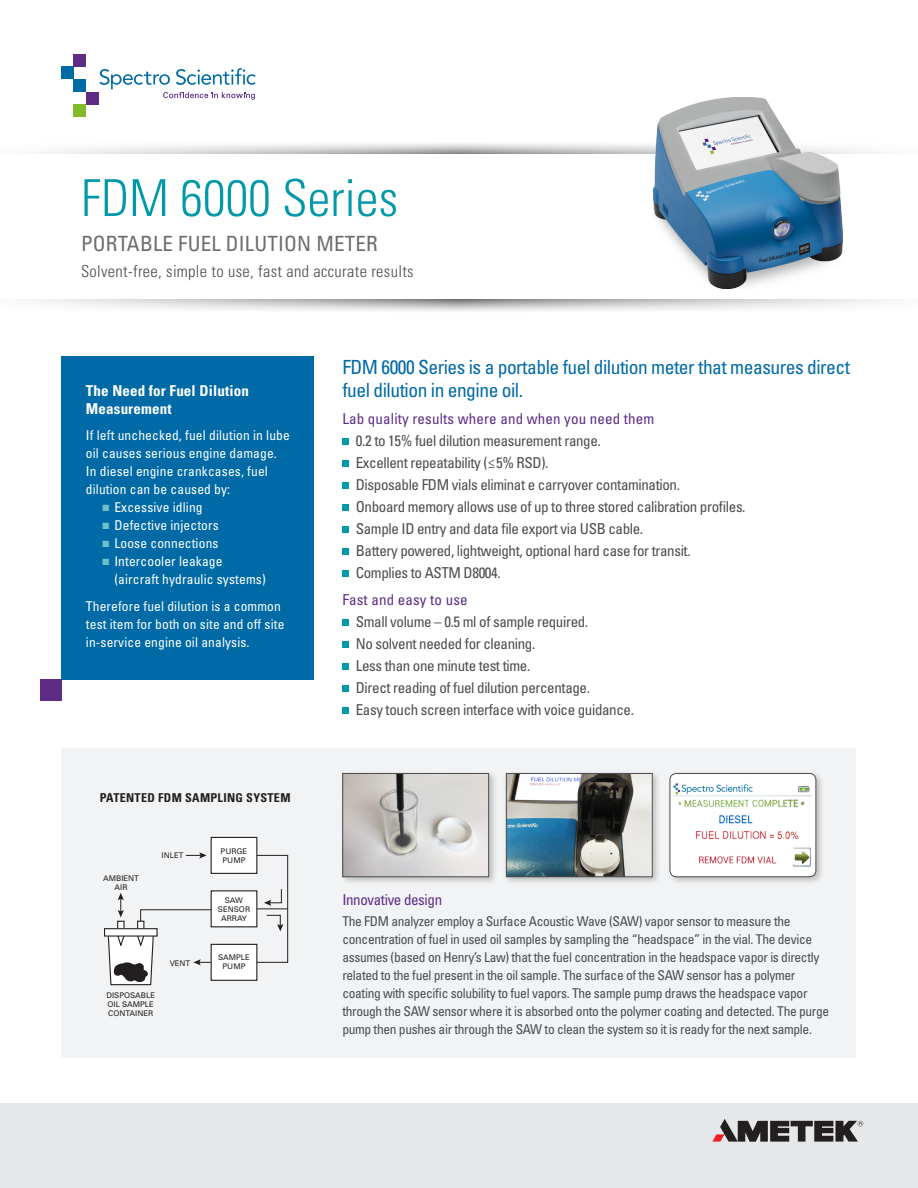
<style>
.page{position:relative;width:918px;height:1188px;background:#fff}
.page>*{position:absolute;margin:0;border:0;box-sizing:border-box;transform-origin:0 0}
.t1{font:300 condensed 51px "Univers LT Std";color:#0099a9}
.t2{font:condensed 21px "Univers LT Std";letter-spacing:.01em;color:#6c6d70}
.body_subs{font:condensed 19.5px/22.5px "Univers LT Std";letter-spacing:-.025em;color:#006aa7}
.t3{font:300 condensed 16.5px "Univers LT Std";letter-spacing:.02em;color:#4b4c4d}
.body_bulletted_-1p_a{font:condensed 15px "Univers LT Std";letter-spacing:-.025em;color:#4b4c4d}
.subs_6000{font:condensed 15px "Univers LT Std";letter-spacing:.01em;color:#5c2c86}
.knocked_out_sub{font:700 condensed 15px/18px "Univers LT Std";letter-spacing:.01em;color:#fff}
.body_subs_after_bull{font:condensed 15px "Univers LT Std";letter-spacing:-.025em;color:#5c2c86}
.body_text_10_over_13{font:condensed 13.5px/18px "Univers LT Std";letter-spacing:-.025em;color:#4b4c4d}
.knocked_out_body{font:condensed 13.5px/18px "Univers LT Std";letter-spacing:.01em;color:#fff}
.t4{font:700 condensed 12.15px "Univers";letter-spacing:.025em;color:#231f20}
.t5{font:7.8px/8.9px "Univers";color:#231f20;text-align:center}
.s1{color:#6ebfc8}
</style>
<div class="page">
<div style="left:62px;top:748px;width:794px;height:310px;background:#f2f3f4"></div>
<svg style="left:36px;top:300px;width:847px;height:11px"></svg>
<svg style="left:40px;top:143px;width:839px;height:11px"></svg>
<div style="left:62px;top:356px;width:252px;height:323px;background:#006aa7"></div>
<div style="left:40px;top:679px;width:22px;height:22px;background:#5c2c86"></div>
<div style="left:211px;top:837px;width:46px;height:36px;background:#fff"></div>
<div style="left:211px;top:837px;width:46px;height:37px;border:1px solid #231f20"></div>
<div style="left:211px;top:891px;width:46px;height:36px;background:#fff"></div>
<div style="left:211px;top:944px;width:46px;height:36px;background:#fff"></div>
<div style="left:211px;top:944px;width:46px;height:37px;border:1px solid #231f20"></div>
<div style="left:117px;top:921px;width:8px;height:8px;background:#fff;border:1px solid #231f20"></div>
<div style="left:137px;top:921px;width:7px;height:8px;background:#fff;border:1px solid #231f20"></div>
<svg style="left:107px;top:937px;width:47px;height:49px"></svg>
<svg style="left:186px;top:852px;width:21px;height:6px"></svg>
<svg style="left:266px;top:914px;width:17px;height:17px"></svg>
<div style="left:256px;top:855px;width:32px;height:108px;border:1px solid #231f20"></div>
<hr style="left:257px;top:908px;width:31px;height:1px;background:#231f20">
<svg style="left:140px;top:909px;width:72px;height:13px"></svg>
<svg style="left:193px;top:959px;width:18px;height:6px"></svg>
<svg style="left:118px;top:893px;width:6px;height:24px"></svg>
<svg style="left:264px;top:889px;width:18px;height:17px"></svg>
<div style="left:105px;top:929px;width:52px;height:7px;background:#fff"></div>
<div style="left:104px;top:928px;width:54px;height:9px;border:1px solid #231f20"></div>
<img style="left:653px;top:97px;width:190px;height:192px">
<div style="left:667px;top:770px;width:158px;height:115px;background:#231f20;opacity:.25"></div>
<img style="left:670px;top:773px;width:146px;height:104px">
<div style="left:670px;top:773px;width:146px;height:104px;border:1px solid #4b4c4d;border-radius:6px"></div>
<div style="left:503px;top:770px;width:158px;height:115px;background:#231f20;opacity:.25"></div>
<img style="left:508px;top:775px;width:143px;height:100px">
<div style="left:506px;top:773px;width:147px;height:104px;border:1px solid #4b4c4d"></div>
<div style="left:340px;top:770px;width:157px;height:115px;background:#231f20;opacity:.25"></div>
<img style="left:344px;top:775px;width:143px;height:100px">
<div style="left:342px;top:773px;width:147px;height:104px;border:1px solid #4b4c4d"></div>
<div style="left:342px;top:438px;width:7px;height:6px;background:#0099a9"></div>
<div style="left:342px;top:460px;width:7px;height:6px;background:#0099a9"></div>
<div style="left:342px;top:482px;width:7px;height:6px;background:#0099a9"></div>
<div style="left:342px;top:504px;width:7px;height:6px;background:#0099a9"></div>
<div style="left:342px;top:526px;width:7px;height:7px;background:#0099a9"></div>
<div style="left:342px;top:548px;width:7px;height:7px;background:#0099a9"></div>
<div style="left:342px;top:570px;width:7px;height:7px;background:#0099a9"></div>
<div style="left:342px;top:619px;width:7px;height:6px;background:#0099a9"></div>
<div style="left:342px;top:641px;width:7px;height:6px;background:#0099a9"></div>
<div style="left:342px;top:663px;width:7px;height:7px;background:#0099a9"></div>
<div style="left:342px;top:685px;width:7px;height:7px;background:#0099a9"></div>
<div style="left:342px;top:708px;width:7px;height:6px;background:#0099a9"></div>
<div style="left:0;top:1104px;width:918px;height:84px;background:#e6e7e9"></div>
<svg style="left:712px;top:1119px;width:151px;height:23px"></svg>
<div style="left:73px;top:54px;width:13px;height:12px;background:#5c2c86"></div>
<div style="left:61px;top:66px;width:12px;height:13px;background:#006aa7"></div>
<div style="left:73px;top:79px;width:13px;height:13px;background:#006aa7"></div>
<div style="left:86px;top:92px;width:13px;height:12px;background:#5c2c86"></div>
<div style="left:73px;top:104px;width:13px;height:13px;background:#81bb28"></div>
<svg style="left:100px;top:68px;width:156px;height:32px"></svg>
<p class="t1" style="left:81px;top:167px;width:319px">FDM 6000 Series</p>
<p class="t2" style="left:81px;top:230px;width:298px">PORTABLE FUEL DILUTION METER</p>
<p class="t3" style="left:81px;top:261px;width:334px">Solvent-free, simple to use, fast and accurate results</p>
<p class="knocked_out_sub" style="left:86px;top:381px;width:164px">The Need for Fuel Dilution<br>Measurement</p>
<p class="knocked_out_body" style="left:86px;top:426px;width:205px">If left unchecked, fuel dilution in lube oil causes serious engine damage.<br>In diesel engine crankcases, fuel dilution can be caused by:</p>
<p class="knocked_out_body" style="left:102px;top:498px;width:102px"><span class="s1">■</span> Excessive idling</p>
<p class="knocked_out_body" style="left:102px;top:516px;width:118px"><span class="s1">■</span> Defective injectors</p>
<p class="knocked_out_body" style="left:102px;top:534px;width:118px"><span class="s1">■</span> Loose connections</p>
<p class="knocked_out_body" style="left:114px;top:552px;width:153px;text-indent:-12px"><span class="s1">■</span> Intercooler leakage (aircraft hydraulic systems)</p>
<p class="knocked_out_body" style="left:86px;top:597px;width:200px">Therefore fuel dilution is a common test item for both on site and off site in-service engine oil analysis.</p>
<p class="t4" style="left:100px;top:790px;width:192px">PATENTED FDM SAMPLING SYSTEM</p>
<p class="t5" style="left:103px;top:874px;width:37px">AMBIENT<br>AIR</p>
<p class="t5" style="left:162px;top:851px;width:24px">INLET</p>
<p class="t5" style="left:170px;top:958px;width:22px">VENT</p>
<p class="t5" style="left:107px;top:991px;width:50px;text-align:left">DISPOSABLE<br>OIL SAMPLE<br>CONTAINER</p>
<p class="t5" style="left:221px;top:846px;width:28px;text-align:left">PURGE<br>PUMP</p>
<p class="t5" style="left:218px;top:896px;width:34px">SAW<br>SENSOR<br>ARRAY</p>
<p class="t5" style="left:218px;top:953px;width:33px">SAMPLE<br>PUMP</p>
<p class="body_subs" style="left:342px;top:356px;width:509px">FDM 6000 Series is a portable fuel dilution meter that measures direct fuel dilution in engine oil.</p>
<p class="subs_6000" style="left:342px;top:409px;width:313px">Lab quality results where and when you need them</p>
<p class="body_bulletted_-1p_a" style="left:356px;top:431px;width:247px">0.2 to 15% fuel dilution measurement range.</p>
<p class="body_bulletted_-1p_a" style="left:356px;top:453px;width:194px">Excellent repeatability (≤5% RSD).</p>
<p class="body_bulletted_-1p_a" style="left:356px;top:475px;width:326px">Disposable FDM vials eliminat e carryover contamination.</p>
<p class="body_bulletted_-1p_a" style="left:356px;top:497px;width:391px">Onboard memory allows use of up to three stored calibration profiles.</p>
<p class="body_bulletted_-1p_a" style="left:356px;top:519px;width:289px">Sample ID entry and data file export via USB cable.</p>
<p class="body_bulletted_-1p_a" style="left:356px;top:541px;width:336px">Battery powered, lightweight, optional hard case for transit.</p>
<p class="body_bulletted_-1p_a" style="left:356px;top:563px;width:147px">Complies to ASTM D8004.</p>
<p class="subs_6000" style="left:342px;top:590px;width:127px">Fast and easy to use</p>
<p class="body_bulletted_-1p_a" style="left:356px;top:612px;width:234px">Small volume – 0.5 ml of sample required.</p>
<p class="body_bulletted_-1p_a" style="left:356px;top:634px;width:181px">No solvent needed for cleaning.</p>
<p class="body_bulletted_-1p_a" style="left:356px;top:656px;width:176px">Less than one minute test time.</p>
<p class="body_bulletted_-1p_a" style="left:356px;top:678px;width:236px">Direct reading of fuel dilution percentage.</p>
<p class="body_bulletted_-1p_a" style="left:356px;top:700px;width:280px">Easy touch screen interface with voice guidance.</p>
<p class="body_subs_after_bull" style="left:342px;top:890px;width:101px">Innovative design</p>
<p class="body_text_10_over_13" style="left:342px;top:912px;width:488px">The FDM analyzer employ a Surface Acoustic Wave (SAW) vapor sensor to measure the concentration of fuel in used oil samples by sampling the “headspace” in the vial. The device assumes (based on Henry’s Law) that the fuel concentration in the headspace vapor is directly related to the fuel present in the oil sample. The surface of the SAW sensor has a polymer coating with specific solubility to fuel vapors. The sample pump draws the headspace vapor through the SAW sensor where it is absorbed onto the polymer coating and detected. The purge pump then pushes air through the SAW to clean the system so it is ready for the next sample.</p>
</div>
